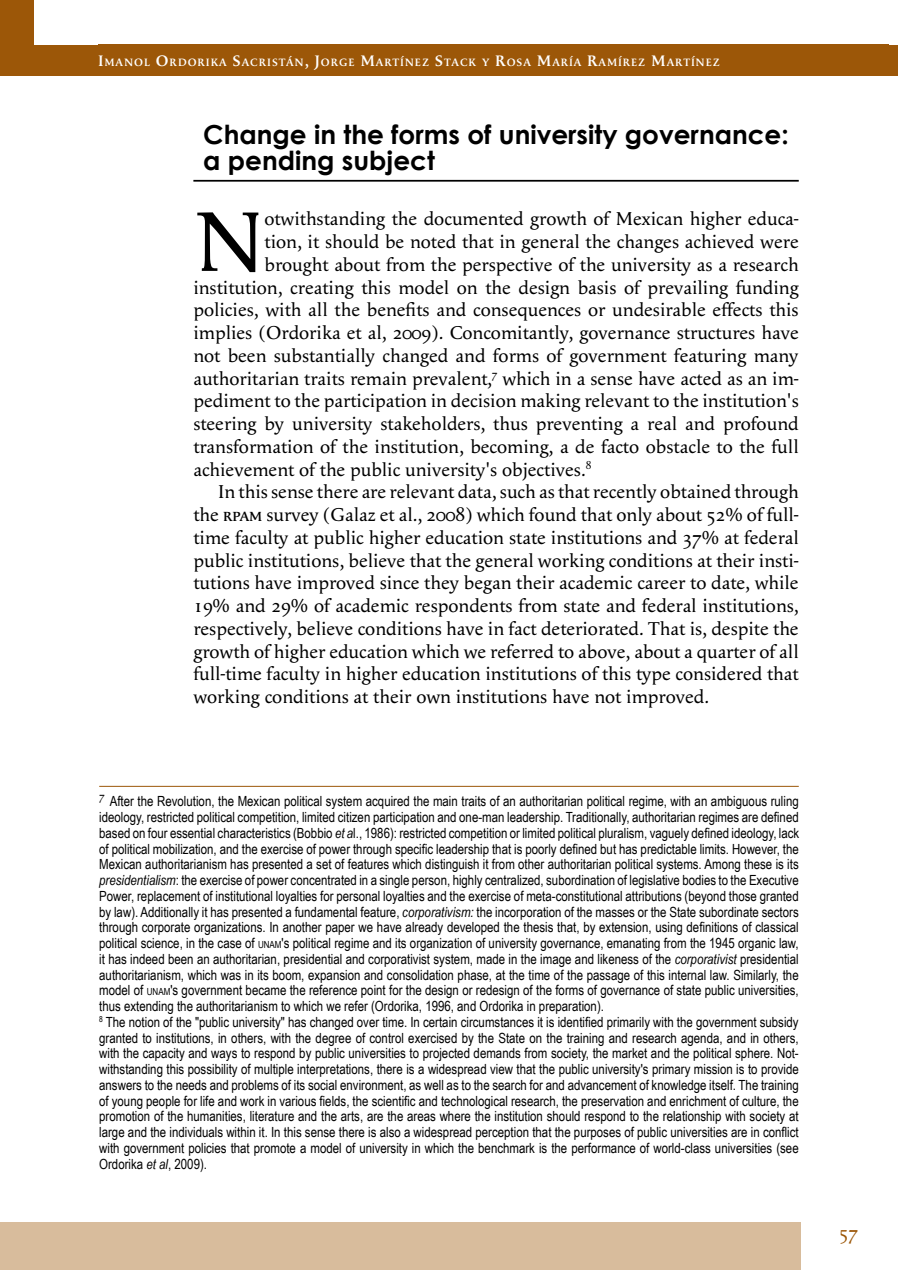
<style>
.page{position:relative;width:898px;height:1270px;background:#fff}
.page>*{position:absolute;margin:0;border:0;box-sizing:border-box;transform-origin:0 0}
.t1{font:87.5px "Apolline";color:#000}
.t2{font:700 26.25px/26.2px "Century Gothic";color:#000}
.t3{font:19.25px "Apolline";color:#000}
.t4{font:19.25px "Apolline";color:#9c5708}
.t5{font:14px/15.8px "Arial Narrow";color:#000}
.t6{font:11.2px "Apolline";color:#000}
.t7{font:600 11.03px "Apolline";letter-spacing:.085em;color:#fff}
.s1{font-size:15.75px}
.s2{font-family:"Apolline Regular SC"}
.s3{font-style:italic}
.s4{font-size:9.8px}
</style>
<div class="page">
<div style="left:0;top:0;width:33px;height:75px;background:#9c5708"></div>
<hr style="left:193px;top:180px;width:606px;height:2px;background:#000">
<hr style="left:99px;top:786px;width:700px;height:1px;background:#9c5708">
<div style="left:0;top:1222px;width:801px;height:48px;background:#d8bc9c"></div>
<div style="left:33px;top:45px;width:865px;height:30px;background:#9c5708"></div>
<div style="left:98px;top:45px;width:790px;height:31px;background:#9c5708"></div>
<p class="t7" style="left:98px;top:56px;width:623px"><span class="s1">I</span>MANOL <span class="s1">O</span>RDORIKA <span class="s1">S</span>ACRISTÁN<span class="s1">, J</span>ORGE <span class="s1">M</span>ARTÍNEZ <span class="s1">S</span>TACK Y <span class="s1">R</span>OSA <span class="s1">M</span>ARÍA <span class="s1">R</span>AMÍREZ <span class="s1">M</span>ARTÍNEZ</p>
<h2 class="t2" style="left:203px;top:120px;width:587px">Change in the forms of university governance: a pending subject</h2>
<h1 class="t1" style="left:193px;top:190px;width:73px">N</h1>
<h3 class="t3" style="left:264px;top:208px;width:536px">otwithstanding the documented growth of Mexican higher educa-</h3>
<h3 class="t3" style="left:264px;top:230px;width:536px">tion, it should be noted that in general the changes achieved were</h3>
<h3 class="t3" style="left:264px;top:253px;width:536px">brought about from the perspective of the university as a research</h3>
<h3 class="t3" style="left:193px;top:276px;width:607px">institution, creating this model on the design basis of prevailing funding</h3>
<h3 class="t3" style="left:193px;top:299px;width:607px">policies, with all the benefits and consequences or undesirable effects this</h3>
<h3 class="t3" style="left:193px;top:321px;width:607px">implies (Ordorika et al, 2009). Concomitantly, governance structures have</h3>
<h3 class="t3" style="left:193px;top:344px;width:607px">not been substantially changed and forms of government featuring many</h3>
<h3 class="t3" style="left:193px;top:367px;width:607px">authoritarian traits remain prevalent,<sup>7</sup> which in a sense have acted as an im-</h3>
<h3 class="t3" style="left:193px;top:390px;width:607px">pediment to the participation in decision making relevant to the institution's</h3>
<h3 class="t3" style="left:193px;top:412px;width:607px">steering by university stakeholders, thus preventing a real and profound</h3>
<h3 class="t3" style="left:193px;top:435px;width:607px">transformation of the institution, becoming, a de facto obstacle to the full</h3>
<h3 class="t3" style="left:193px;top:458px;width:400px">achievement of the public university's objectives.<sup>8</sup></h3>
<h3 class="t3" style="left:218px;top:481px;width:582px">In this sense there are relevant data, such as that recently obtained through</h3>
<h3 class="t3" style="left:193px;top:503px;width:607px">the <span class="s2">rpam</span> survey (Galaz et al., 2008) which found that only about 52% of full-</h3>
<h3 class="t3" style="left:193px;top:526px;width:607px">time faculty at public higher education state institutions and 37% at federal</h3>
<h3 class="t3" style="left:193px;top:549px;width:607px">public institutions, believe that the general working conditions at their insti-</h3>
<h3 class="t3" style="left:193px;top:572px;width:607px">tutions have improved since they began their academic career to date, while</h3>
<h3 class="t3" style="left:193px;top:594px;width:607px">19% and 29% of academic respondents from state and federal institutions,</h3>
<h3 class="t3" style="left:193px;top:617px;width:607px">respectively, believe conditions have in fact deteriorated. That is, despite the</h3>
<h3 class="t3" style="left:193px;top:640px;width:607px">growth of higher education which we referred to above, about a quarter of all</h3>
<h3 class="t3" style="left:193px;top:663px;width:607px">full-time faculty in higher education institutions of this type considered that</h3>
<h3 class="t3" style="left:193px;top:685px;width:517px">working conditions at their own institutions have not improved.</h3>
<p class="t6" style="left:99px;top:790px;width:7px">7</p>
<p class="t5" style="left:99px;top:793px;width:701px;text-indent:11px">After the Revolution, the Mexican political system acquired the main traits of an authoritarian political regime, with an ambiguous ruling ideology, restricted political competition, limited citizen participation and one-man leadership. Traditionally, authoritarian regimes are defined based on four essential characteristics (Bobbio <span class="s3">et a</span>l., 1986): restricted competition or limited political pluralism, vaguely defined ideology, lack of political mobilization, and the exercise of power through specific leadership that is poorly defined but has predictable limits. However, the Mexican authoritarianism has presented a set of features which distinguish it from other authoritarian political systems. Among these is its <span class="s3">presidentialism</span>: the exercise of power concentrated in a single person, highly centralized, subordination of legislative bodies to the Executive Power, replacement of institutional loyalties for personal loyalties and the exercise of meta-constitutional attributions (beyond those granted by law). Additionally it has presented a fundamental feature, <span class="s3">corporativism:</span> the incorporation of the masses or the State subordinate sectors through corporate organizations. In another paper we have already developed the thesis that, by extension, using definitions of classical political science, in the case of <span class="s4">UNAM</span>'s political regime and its organization of university governance, emanating from the 1945 organic law, it has indeed been an authoritarian, presidential and corporativist system, made in the image and likeness of the <span class="s3">corporativist</span> presidential authoritarianism, which was in its boom, expansion and consolidation phase, at the time of the passage of this internal law. Similarly, the model of <span class="s4">UNAM</span>'s government became the reference point for the design or redesign of the forms of governance of state public universities, thus extending the authoritarianism to which we refer (Ordorika, 1996, and Ordorika in preparation).<br><sup>8</sup> The notion of the "public university" has changed over time. In certain circumstances it is identified primarily with the government subsidy granted to institutions, in others, with the degree of control exercised by the State on the training and research agenda, and in others, with the capacity and ways to respond by public universities to projected demands from society, the market and the political sphere. Not&shy;withstanding this possibility of multiple interpretations, there is a widespread view that the public university's primary mission is to provide answers to the needs and problems of its social environment, as well as to the search for and advancement of knowledge itself. The training of young people for life and work in various fields, the scientific and technological research, the preservation and enrichment of culture, the promotion of the humanities, literature and the arts, are the areas where the institution should respond to the relationship with society at large and the individuals within it. In this sense there is also a widespread perception that the purposes of public universities are in conflict with government policies that promote a model of university in which the benchmark is the performance of world-class universities (see Ordorika <span class="s3">et al</span>, 2009).</p>
<h3 class="t4" style="left:839px;top:1221px;width:21px">57</h3>
</div>
